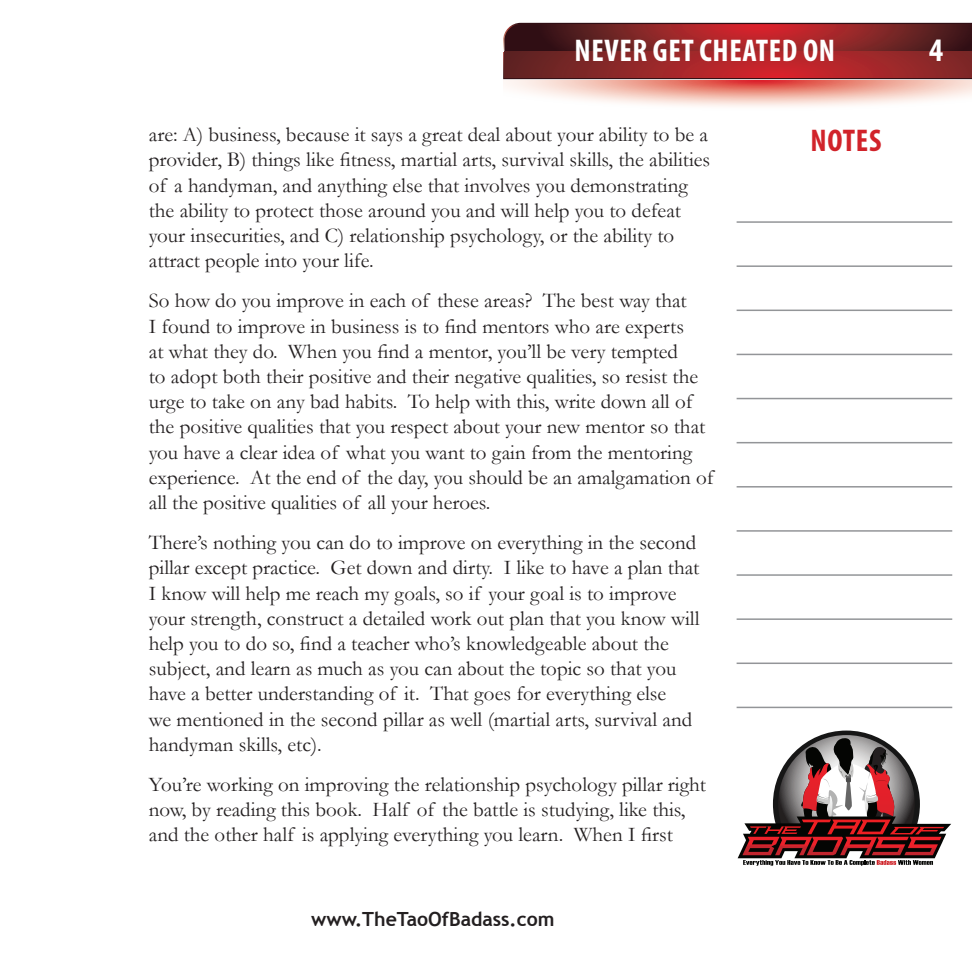
<style>
.page{position:relative;width:972px;height:972px;background:#fff}
.page>*{position:absolute;margin:0;border:0;box-sizing:border-box;transform-origin:0 0}
.t1{font:700 condensed 33px "Myriad Pro";color:#fff}
.t2{font:700 condensed 31.5px "Myriad Pro";letter-spacing:.02em;color:#fff}
.t3{font:700 condensed 31.5px "Myriad Pro";letter-spacing:.02em;color:#d1232a}
.t4{font:21px/25.2px "Garamond";color:#231f20}
.t5{font:700 19.5px "Trebuchet MS";color:#231f20}
</style>
<div class="page">
<svg style="left:738px;top:731px;width:213px;height:135px"></svg>
<hr style="left:737px;top:221px;width:215px;height:2px;background:#939598">
<hr style="left:737px;top:398px;width:215px;height:1px;background:#939598">
<hr style="left:737px;top:574px;width:215px;height:2px;background:#939598">
<hr style="left:737px;top:265px;width:215px;height:2px;background:#939598">
<hr style="left:737px;top:442px;width:215px;height:1px;background:#939598">
<hr style="left:737px;top:618px;width:215px;height:2px;background:#939598">
<hr style="left:737px;top:310px;width:215px;height:1px;background:#939598">
<hr style="left:737px;top:486px;width:215px;height:2px;background:#939598">
<hr style="left:737px;top:663px;width:215px;height:1px;background:#939598">
<hr style="left:737px;top:354px;width:215px;height:1px;background:#939598">
<hr style="left:737px;top:530px;width:215px;height:2px;background:#939598">
<hr style="left:737px;top:707px;width:215px;height:1px;background:#939598">
<svg style="left:504px;top:80px;width:468px;height:27px"></svg>
<svg style="left:503px;top:23px;width:469px;height:56px;background:#792124"></svg>
<svg style="left:504px;top:51px;width:468px;height:27px;background:#992628"></svg>
<h2 class="t2" style="left:574px;top:31px;width:262px">NEVER GET CHEATED ON</h2>
<h1 class="t1" style="left:929px;top:29px;width:16px">4</h1>
<p class="t4" style="left:149px;top:122px;width:563px">are: A) business, because it says a great deal about your ability to be a provider, B) things like fitness, martial arts, survival skills, the abilities of a handyman, and anything else that involves you demonstrating the ability to protect those around you and will help you to defeat your insecurities, and C) relationship psychology, or the ability to attract people into your life.</p>
<p class="t4" style="left:149px;top:288px;width:566px">So how do you improve in each of these areas? The best way that<br>I found to improve in business is to find mentors who are experts<br>at what they do. When you find a mentor, you’ll be very tempted<br>to adopt both their positive and their negative qualities, so resist the urge to take on any bad habits. To help with this, write down all of the positive qualities that you respect about your new mentor so that you have a clear idea of what you want to gain from the mentoring experience. At the end of the day, you should be an amalgamation of all the positive qualities of all your heroes.</p>
<p class="t4" style="left:149px;top:530px;width:552px">There’s nothing you can do to improve on everything in the second pillar except practice. Get down and dirty. I like to have a plan that I know will help me reach my goals, so if your goal is to improve your strength, construct a detailed work out plan that you know will help you to do so, find a teacher who’s knowledgeable about the subject, and learn as much as you can about the topic so that you have a better understanding of it. That goes for everything else<br>we mentioned in the second pillar as well (martial arts, survival and handyman skills, etc).</p>
<p class="t4" style="left:149px;top:771px;width:559px">You’re working on improving the relationship psychology pillar right now, by reading this book. Half of the battle is studying, like this, and the other half is applying everything you learn. When I first</p>
<p class="t5" style="left:311px;top:906px;width:245px">www.TheTaoOfBadass.com</p>
<h2 class="t3" style="left:811px;top:121px;width:72px">NOTES</h2>
</div>
